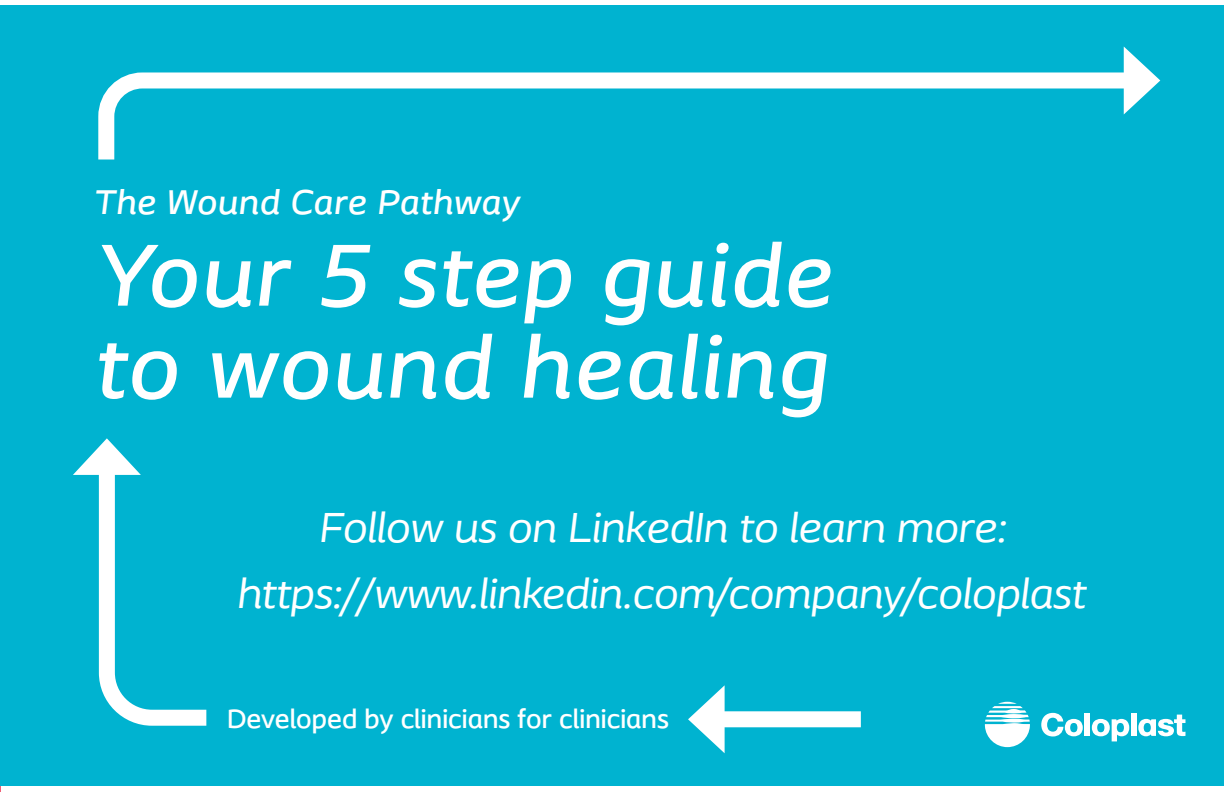
<style>
.page{position:relative;width:1224px;height:792px;background:#fff}
.page>*{position:absolute;margin:0;border:0;box-sizing:border-box;transform-origin:0 0}
.t1{font:italic 500 92px/92px "Coloplast";letter-spacing:.025em;color:#fff}
.t2{font:italic 44px/66px "Coloplast";color:#fff;text-align:center}
.t3{font:italic 500 36px "Coloplast";letter-spacing:.015em;color:#fff}
.t4{font:500 28px "Coloplast";color:#fff}
</style>
<div class="page">
<div style="left:0;top:6px;width:1224px;height:780px;background:#00b3d0"></div>
<svg style="left:98px;top:64px;width:1026px;height:96px"></svg>
<svg style="left:1124px;top:47px;width:36px;height:67px"></svg>
<svg style="left:73px;top:438px;width:134px;height:288px"></svg>
<div style="left:711px;top:711px;width:150px;height:16px;background:#fff"></div>
<svg style="left:688px;top:685px;width:37px;height:68px"></svg>
<svg style="left:985px;top:702px;width:45px;height:45px"></svg>
<svg style="left:1041px;top:713px;width:42px;height:23px"></svg>
<div style="left:1085px;top:713px;width:5px;height:23px;background:#fff"></div>
<div style="left:1131px;top:713px;width:5px;height:23px;background:#fff"></div>
<svg style="left:1092px;top:719px;width:37px;height:22px"></svg>
<svg style="left:1138px;top:715px;width:47px;height:21px"></svg>
<p class="t3" style="left:94px;top:180px;width:427px">The Wound Care Pathway</p>
<p class="t1" style="left:94px;top:228px;width:739px">Your 5 step guide to wound healing</p>
<p class="t2" style="left:237px;top:494px;width:850px">Follow us on LinkedIn to learn more: https://www.linkedin.com/company/coloplast</p>
<p class="t4" style="left:227px;top:701px;width:444px">Developed by clinicians for clinicians</p>
</div>
